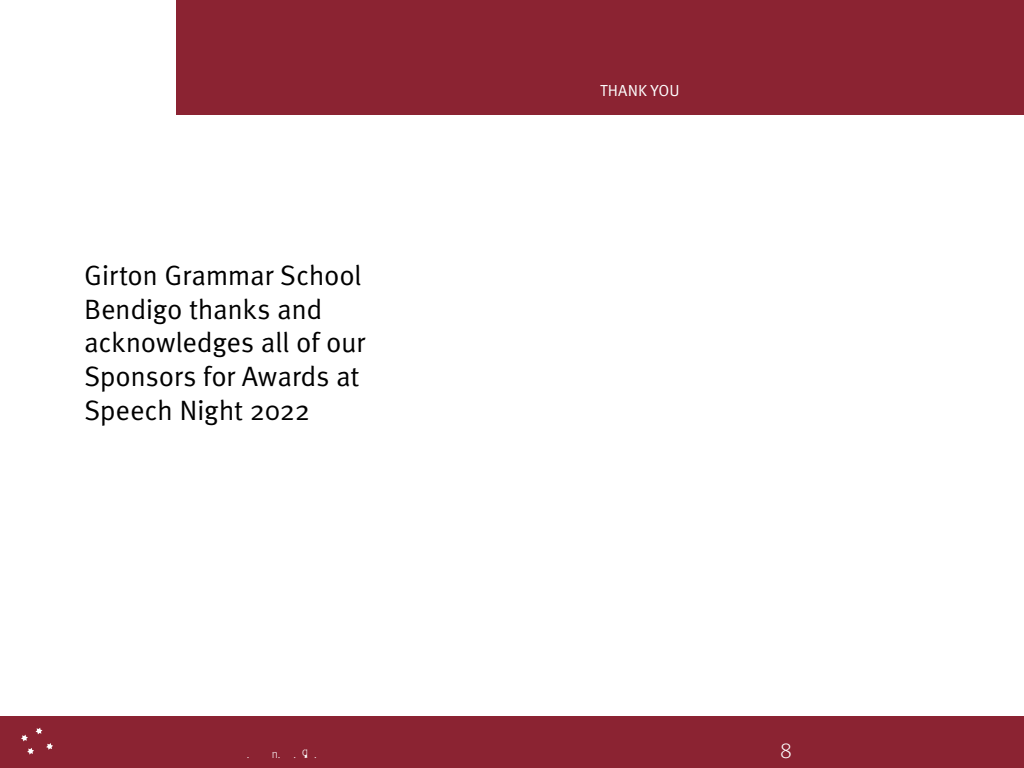
<style>
.page{position:relative;width:1024px;height:768px;background:#fff}
.page>*{position:absolute;margin:0;border:0;box-sizing:border-box;transform-origin:0 0}
.t1{font:28px/33.6px "Meta Pro Norm";letter-spacing:-.015em;color:#000}
.t2{font:300 22px "Meta Pro";color:#fff}
.t3{font:16px "Meta Pro Norm";letter-spacing:.005em;color:#fff}
</style>
<div class="page">
<div style="left:176px;top:0;width:848px;height:115px;background:#8b2332"></div>
<div style="left:0;top:716px;width:1024px;height:52px;background:#8b2332"></div>
<svg style="left:27px;top:748px;width:7px;height:7px"></svg>
<svg style="left:46px;top:743px;width:7px;height:7px"></svg>
<svg style="left:21px;top:735px;width:7px;height:6px"></svg>
<svg style="left:36px;top:728px;width:7px;height:6px"></svg>
<p class="t1" style="left:84px;top:257px;width:282px">Girton Grammar School<br>Bendigo thanks and acknowledges all of our<br>Sponsors for Awards at<br>Speech Night 2022</p>
<p class="t3" style="left:600px;top:79px;width:81px">THANK YOU</p>
<p class="t2" style="left:780px;top:734px;width:13px">8</p>
</div>
